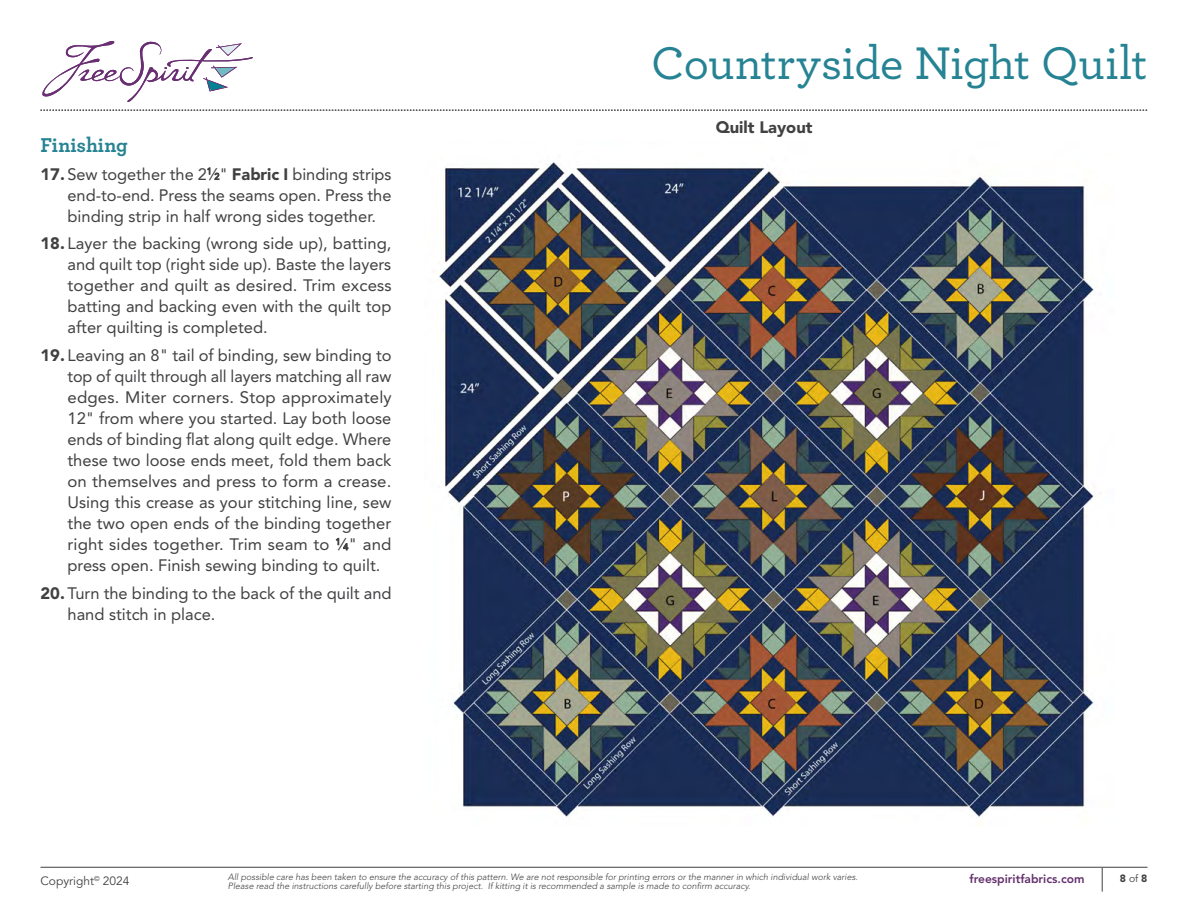
<style>
.page{position:relative;width:1188px;height:918px;background:#fff}
.page>*{position:absolute;margin:0;border:0;box-sizing:border-box;transform-origin:0 0}
.t1{font:500 48px "Archer";letter-spacing:-.015em;color:#258393}
.SUBHEADS_blue{font:700 21px "Archer";letter-spacing:-.005em;color:#258393}
.t2{font:16.5px/21px "Avenir LT Std";color:#414042;text-align:justify}
.Illustrations{font:900 16.5px "Avenir LT Std";color:#414042}
.t3{font:800 12px "Avenir LT Std";color:#632f6c}
.t4{font:12px "Avenir LT Std";color:#414042}
.t5{font:900 10.5px "Avenir LT Std";color:#414042}
.t6{font:italic 300 9px "Avenir LT Std";color:#414042}
.s1{font-weight:900}
.s2{font-size:9.15px}
.s3{font-weight:400}
</style>
<div class="page">
<svg style="left:1102px;top:868px;width:1px;height:24px"></svg>
<hr style="left:40px;top:867px;width:1108px;height:1px;background:#414042">
<svg style="left:42px;top:41px;width:211px;height:61px"></svg>
<svg style="left:40px;top:110px;width:1108px;height:1px"></svg>
<img style="left:439px;top:161px;width:656px;height:657px">
<p class="SUBHEADS_blue" style="left:40px;top:128px;width:89px">Finishing</p>
<p class="t2" style="left:68px;top:163px;width:326px;text-indent:-27px"><span class="s1">17.</span> Sew together the 2<sup>1</sup>⁄<span class="s2">2</span>" <span class="s1">Fabric I</span> binding strips end-to-end. Press the seams open. Press the binding strip in half wrong sides together.</p>
<p class="t2" style="left:68px;top:233px;width:326px;text-indent:-27px"><span class="s1">18.</span> Layer the backing (wrong side up), batting, and quilt top (right side up). Baste the layers together and quilt as desired. Trim excess batting and backing even with the quilt top after quilting is completed.</p>
<p class="t2" style="left:68px;top:345px;width:326px;text-indent:-27px"><span class="s1">19.</span> Leaving an 8" tail of binding, sew binding to top of quilt through all layers matching all raw edges. Miter corners. Stop approximately 12" from where you started. Lay both loose ends of binding flat along quilt edge. Where these two loose ends meet, fold them back on themselves and press to form a crease.<br>Using this crease as your stitching line, sew the two open ends of the binding together right sides together. Trim seam to <sup>1</sup>⁄<span class="s2">4</span>" and press open. Finish sewing binding to quilt.</p>
<p class="t2" style="left:68px;top:583px;width:326px;text-indent:-27px"><span class="s1">20.</span> Turn the binding to the back of the quilt and hand stitch in place.</p>
<h1 class="t1" style="left:651px;top:28px;width:498px">Countryside Night Quilt</h1>
<p class="Illustrations" style="left:716px;top:117px;width:98px">Quilt Layout</p>
<p class="t4" style="left:40px;top:874px;width:91px">Copyright<sup>©</sup> 2024</p>
<p class="t6" style="left:228px;top:872px;width:632px">All possible care has been taken to ensure the accuracy of this pattern. We are not responsible for printing errors or the manner in which individual work varies.</p>
<p class="t3" style="left:969px;top:872px;width:117px">freespiritfabrics.com</p>
<p class="t5" style="left:1120px;top:872px;width:29px">8 <span class="s3">of</span> 8</p>
<p class="t6" style="left:228px;top:881px;width:524px">Please read the instructions carefully before starting this project. If kitting it is recommended a sample is made to confirm accuracy.</p>
</div>
